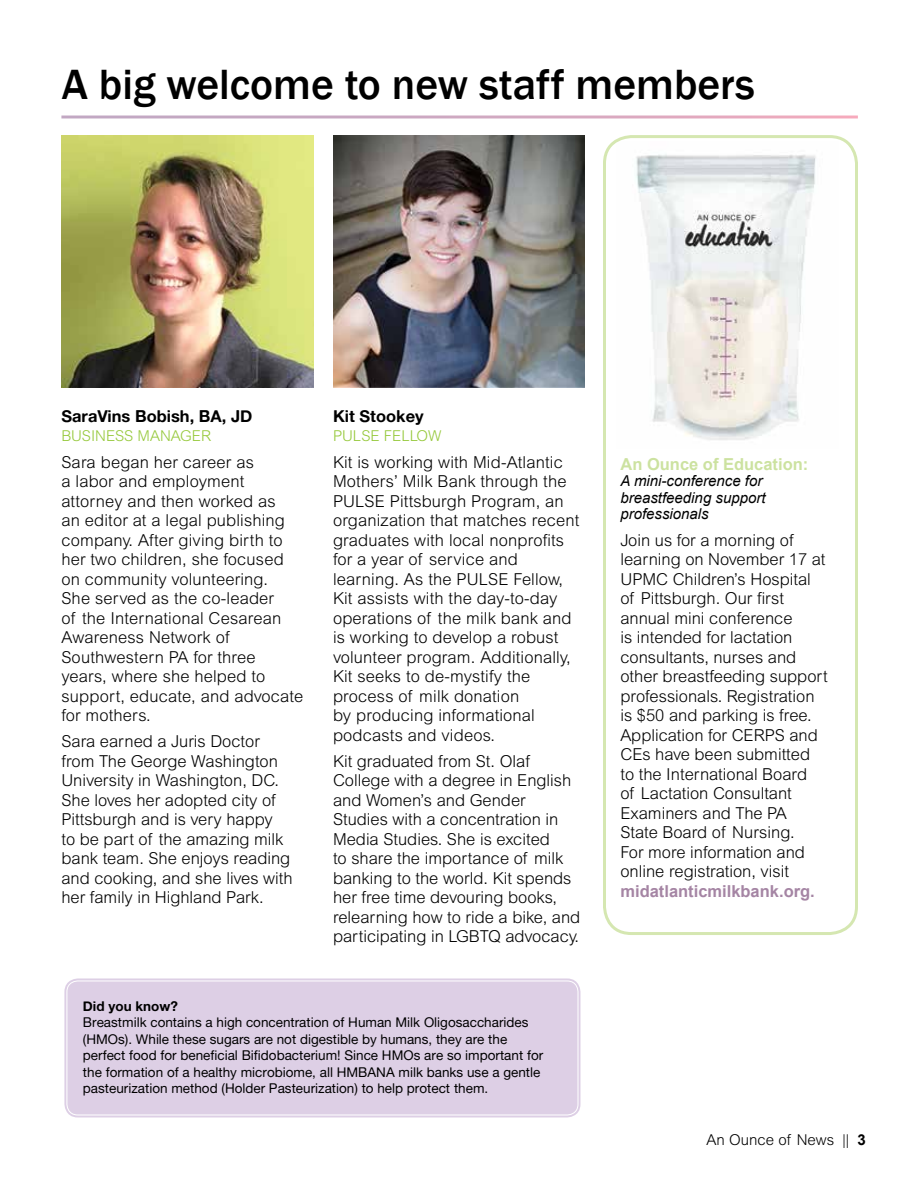
<style>
.page{position:relative;width:918px;height:1188px;background:#fff}
.page>*{position:absolute;margin:0;border:0;box-sizing:border-box;transform-origin:0 0}
.t1{font:500 43.5px "Franklin Gothic";color:#000}
.t2{font:300 16.5px/19.5px "Arial MT Pro";color:#000}
.t3{font:16.5px "Alte Haas Grotesk Bold";color:#000}
.t4{font:700 16.5px "Arial";color:#a585a4}
.t5{font:700 16.5px "Arial";color:#cce2a0}
.t6{font:italic 15px/16.5px "Arial";color:#000}
.t7{font:300 15px "Arial MT Pro";color:#97c93d}
.t8{font:300 15px "Arial MT Pro";color:#000}
.t9{font:13.5px/16.5px "Alte Haas Grotesk";color:#000}
.t10{font:13.5px "Alte Haas Grotesk Bold";color:#000}
.s1{font-family:"Arial";font-weight:700}
</style>
<div class="page">
<div style="left:64px;top:978px;width:516px;height:139px;background:#ddcfe5;border-radius:14px"></div>
<div style="left:61px;top:975px;width:522px;height:145px;border:1px solid #fff;border-radius:16px"></div>
<div style="left:66px;top:980px;width:513px;height:136px;border:1px solid #fff;border-radius:11px"></div>
<img style="left:62px;top:136px;width:251px;height:251px">
<img style="left:333px;top:136px;width:251px;height:251px">
<img style="left:636px;top:154px;width:180px;height:286px">
<div style="left:603px;top:135px;width:255px;height:800px;border:3px solid #d5e7b1;border-radius:27px"></div>
<h1 class="t1" style="left:62px;top:58px;width:695px">A big welcome to new staff members</h1>
<p class="t3" style="left:61px;top:406px;width:193px">SaraVins Bobish, BA, JD</p>
<p class="t7" style="left:61px;top:427px;width:151px">BUSINESS MANAGER</p>
<p class="t2" style="left:61px;top:453px;width:243px">Sara began her career as<br>a labor and employment attorney and then worked as<br>an editor at a legal publishing company. After giving birth to her two children, she focused on community volunteering.<br>She served as the co-leader<br>of the International Cesarean<br>Awareness Network of<br>Southwestern PA for three years, where she helped to support, educate, and advocate for mothers.</p>
<p class="t2" style="left:61px;top:732px;width:233px">Sara earned a Juris Doctor from The George Washington<br>University in Washington, DC.<br>She loves her adopted city of<br>Pittsburgh and is very happy<br>to be part of the amazing milk bank team. She enjoys reading and cooking, and she lives with her family in Highland Park.</p>
<p class="t3" style="left:333px;top:406px;width:92px">Kit Stookey</p>
<p class="t7" style="left:333px;top:427px;width:110px">PULSE FELLOW</p>
<p class="t2" style="left:333px;top:453px;width:248px">Kit is working with Mid-Atlantic<br>Mothers’ Milk Bank through the<br>PULSE Pittsburgh Program, an organization that matches recent graduates with local nonprofits for a year of service and learning. As the PULSE Fellow,<br>Kit assists with the day-to-day operations of the milk bank and is working to develop a robust volunteer program. Additionally,<br>Kit seeks to de-mystify the process of milk donation<br>by producing informational podcasts and videos.</p>
<p class="t2" style="left:333px;top:752px;width:249px">Kit graduated from St. Olaf<br>College with a degree in English and Women’s and Gender<br>Studies with a concentration in<br>Media Studies. She is excited<br>to share the importance of milk banking to the world. Kit spends her free time devouring books, relearning how to ride a bike, and participating in LGBTQ advocacy.</p>
<p class="t10" style="left:83px;top:997px;width:96px">Did you know?</p>
<p class="t9" style="left:83px;top:1014px;width:462px">Breastmilk contains a high concentration of Human Milk Oligosaccharides (HMOs). While these sugars are not digestible by humans, they are the perfect food for beneficial Bifidobacterium! Since HMOs are so important for the formation of a healthy microbiome, all HMBANA milk banks use a gentle pasteurization method (Holder Pasteurization) to help protect them.</p>
<p class="t5" style="left:620px;top:453px;width:189px">An Ounce of Education:</p>
<p class="t6" style="left:620px;top:473px;width:147px">A mini-conference for breastfeeding support professionals</p>
<p class="t2" style="left:620px;top:531px;width:209px">Join us for a morning of learning on November 17 at<br>UPMC Children’s Hospital of Pittsburgh. Our first annual mini conference<br>is intended for lactation consultants, nurses and other breastfeeding support professionals. Registration is $50 and parking is free.<br>Application for CERPS and<br>CEs have been submitted to the International Board<br>of Lactation Consultant<br>Examiners and The PA<br>State Board of Nursing.<br>For more information and online registration, visit</p>
<p class="t4" style="left:620px;top:880px;width:196px">midatlanticmilkbank.org.</p>
<p class="t8" style="left:707px;top:1130px;width:161px">An Ounce of News || <span class="s1">3</span></p>
</div>
